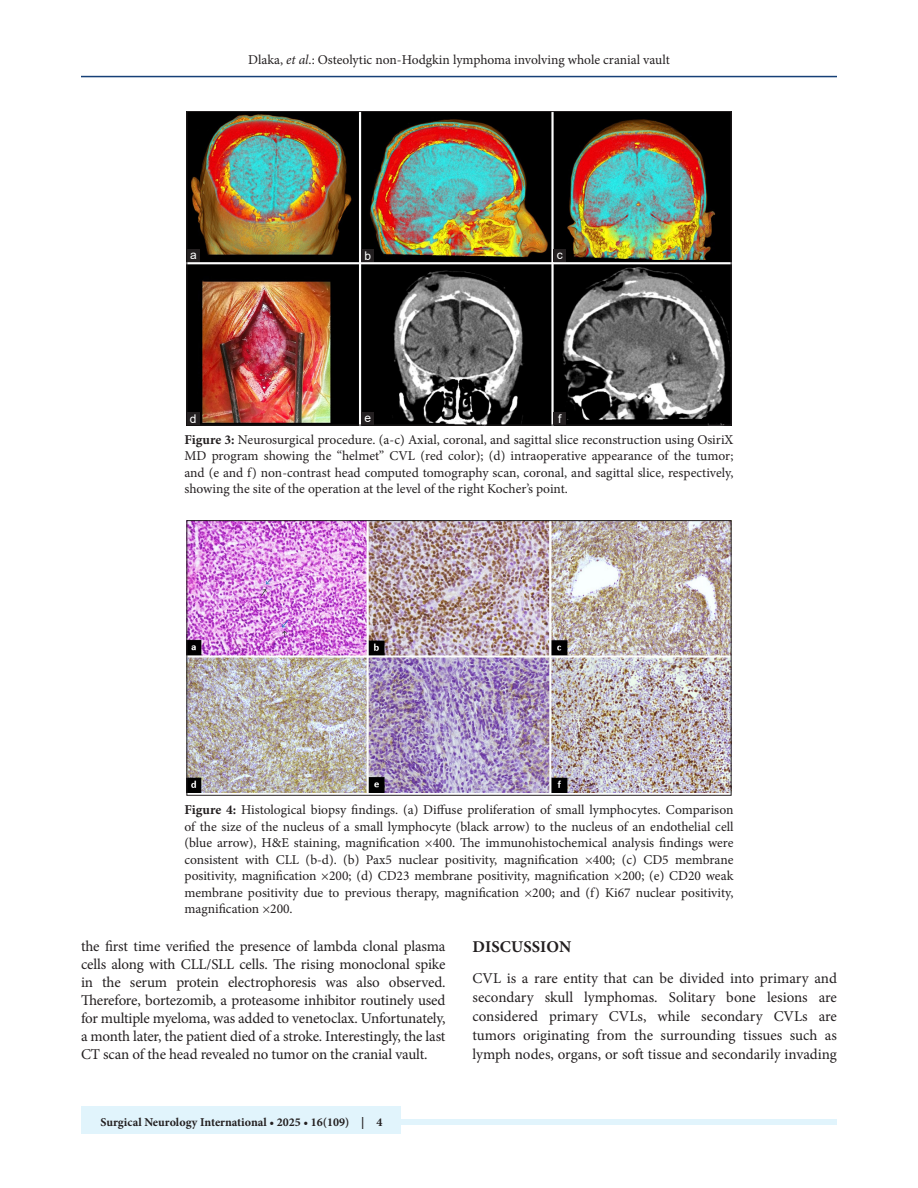
<style>
.page{position:relative;width:918px;height:1188px;background:#fff}
.page>*{position:absolute;margin:0;border:0;box-sizing:border-box;transform-origin:0 0}
.t1{font:700 16.5px "Minion Pro";letter-spacing:.01em;color:#231f20}
.TX{font:15px/18px "Minion Pro";letter-spacing:-.005em;color:#231f20;text-align:justify}
.FGC{font:13.5px/16.5px "Minion Pro";color:#231f20;text-align:justify}
.t2{font:700 12px "Minion Pro";color:#231f20}
.LABEL{font:12px "Arial";color:#fff}
.s1{font-style:italic}
.s2{font-weight:700}
</style>
<div class="page">
<hr style="left:81px;top:76px;width:756px;height:1px;background:#164077">
<div style="left:81px;top:1119px;width:756px;height:6px;background:#e1f4fc"></div>
<div style="left:81px;top:1106px;width:319px;height:28px;background:#e1f4fc"></div>
<img style="left:189px;top:522px;width:540px;height:271px">
<div style="left:187px;top:520px;width:544px;height:275px;border:1px solid #231f20"></div>
<img style="left:189px;top:113px;width:540px;height:310px">
<div style="left:187px;top:412px;width:13px;height:13px;background:#231f20"></div>
<div style="left:553px;top:249px;width:13px;height:13px;background:#231f20"></div>
<div style="left:361px;top:249px;width:13px;height:13px;background:#231f20"></div>
<div style="left:553px;top:412px;width:13px;height:13px;background:#231f20"></div>
<div style="left:187px;top:249px;width:13px;height:13px;background:#231f20"></div>
<div style="left:361px;top:412px;width:13px;height:13px;background:#231f20"></div>
<p class="FGC" style="left:248px;top:51px;width:423px">Dlaka, <span class="s1">et al</span>.: Osteolytic non-Hodgkin lymphoma involving whole cranial vault</p>
<p class="LABEL" style="left:190px;top:246px;width:8px">a</p>
<p class="LABEL" style="left:190px;top:411px;width:8px">d</p>
<p class="LABEL" style="left:365px;top:248px;width:8px">b</p>
<p class="LABEL" style="left:557px;top:246px;width:7px">c</p>
<p class="LABEL" style="left:365px;top:410px;width:8px">e</p>
<p class="LABEL" style="left:558px;top:411px;width:5px">f</p>
<p class="FGC" style="left:184px;top:431px;width:551px"><span class="s2">Figure 3:</span> Neurosurgical procedure. (a-c) Axial, coronal, and sagittal slice reconstruction using OsiriX MD program showing the “helmet” CVL (red color); (d) intraoperative appearance of the tumor; and (e and f) non-contrast head computed tomography scan, coronal, and sagittal slice, respectively, showing the site of the operation at the level of the right Kocher’s point.</p>
<p class="FGC" style="left:184px;top:802px;width:551px"><span class="s2">Figure 4:</span> Histological biopsy findings. (a) Diffuse proliferation of small lymphocytes. Comparison of the size of the nucleus of a small lymphocyte (black arrow) to the nucleus of an endothelial cell (blue arrow), H&amp;E staining, magnification ×400. The immunohistochemical analysis findings were consistent with CLL (b-d). (b) Pax5 nuclear positivity, magnification ×400; (c) CD5 membrane positivity, magnification ×200; (d) CD23 membrane positivity, magnification ×200; (e) CD20 weak membrane positivity due to previous therapy, magnification ×200; and (f) Ki67 nuclear positivity, magnification ×200.</p>
<p class="TX" style="left:81px;top:937px;width:366px">the first time verified the presence of lambda clonal plasma cells along with CLL/SLL cells. The rising monoclonal spike in the serum protein electrophoresis was also observed.<br>Therefore, bortezomib, a proteasome inhibitor routinely used for multiple myeloma, was added to venetoclax. Unfortunately, a month later, the patient died of a stroke. Interestingly, the last CT scan of the head revealed no tumor on the cranial vault.</p>
<h1 class="t1" style="left:473px;top:935px;width:100px">DISCUSSION</h1>
<p class="TX" style="left:472px;top:969px;width:366px;line-height:19px">CVL is a rare entity that can be divided into primary and secondary skull lymphomas. Solitary bone lesions are considered primary CVLs, while secondary CVLs are tumors originating from the surrounding tissues such as lymph nodes, organs, or soft tissue and secondarily invading</p>
<p class="t2" style="left:100px;top:1113px;width:284px">Surgical Neurology International • 2025 • 16(109) | 4</p>
</div>
